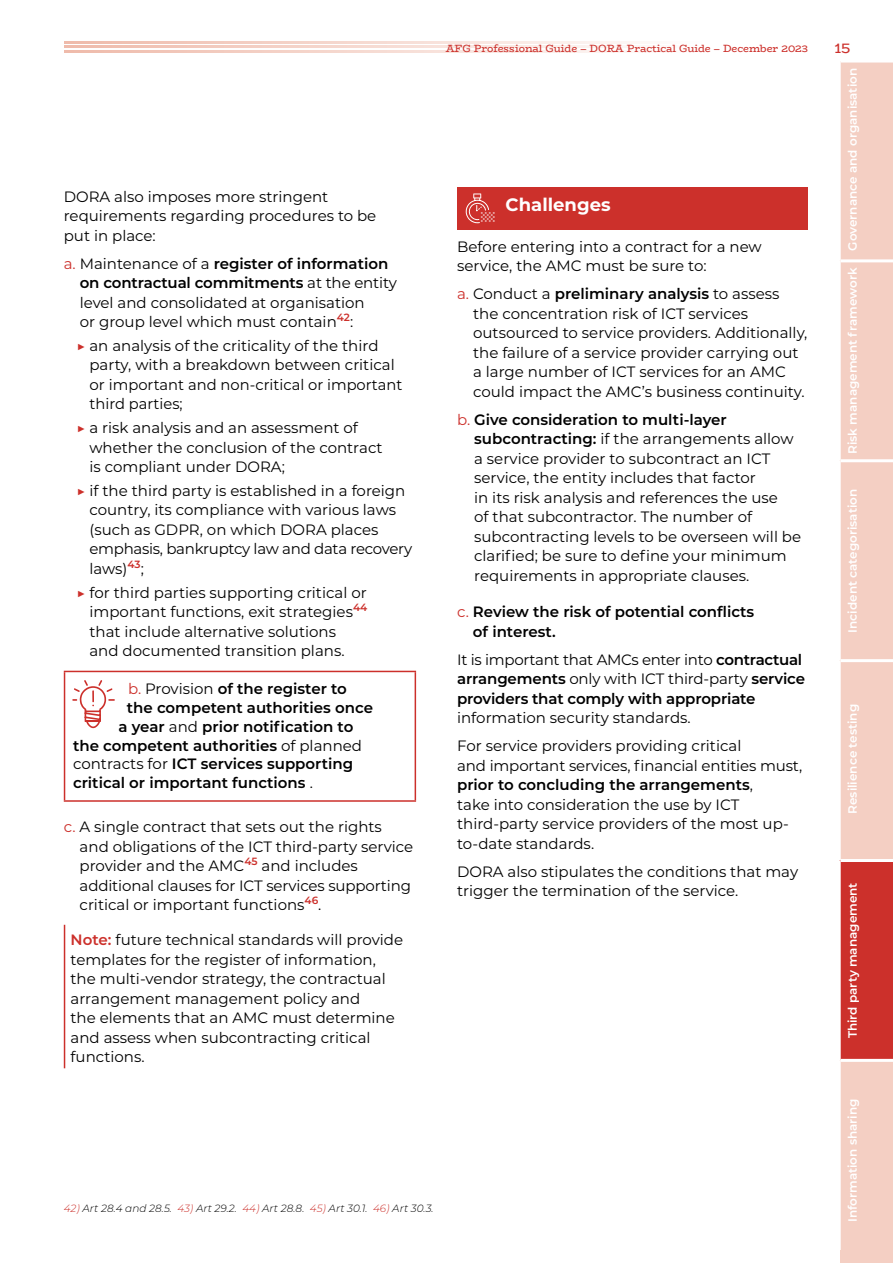
<style>
.page{position:relative;width:893px;height:1263px;background:#fff}
.page>*{position:absolute;margin:0;border:0;box-sizing:border-box;transform-origin:0 0}
.t1{font:700 18px "Montserrat";color:#fff}
.t2{font:15px/19.5px "Montserrat";color:#000}
.t3{font:600 15px/19.5px "Montserrat";color:#000}
.t4{font:15px "Bio Rhyme";color:#cc302b}
.t5{font:600 12px "Montserrat";color:#fff}
.t6{font:italic 300 10.5px "Montserrat";color:#000}
.t7{font:10.5px "Bio Rhyme";letter-spacing:-.005em;color:#cc302b}
.s1{color:#cc302b}
.s2{font-weight:600}
.s3{font-weight:400;color:#cc302b}
.s4{font-weight:400}
.s5{font-weight:600;color:#cc302b}
</style>
<div class="page">
<hr style="left:64px;top:50px;width:638px;height:2px;background:#efbbab">
<hr style="left:64px;top:46px;width:638px;height:2px;background:#efbbab">
<hr style="left:64px;top:41px;width:638px;height:3px;background:#efbbab">
<hr style="left:64px;top:671px;width:352px;height:1px;background:#cc302b">
<hr style="left:64px;top:672px;width:1px;height:128px;background:#cc302b">
<hr style="left:415px;top:672px;width:1px;height:128px;background:#cc302b">
<hr style="left:64px;top:800px;width:352px;height:2px;background:#cc302b">
<hr style="left:64px;top:925px;width:1px;height:143px;background:#cc302b">
<div style="left:457px;top:187px;width:351px;height:43px;background:#cc302b"></div>
<div style="left:841px;top:63px;width:52px;height:1188px;background:#f4cfc3"></div>
<div style="left:839px;top:860px;width:54px;height:200px;background:#cc302b"></div>
<hr style="left:838px;top:860px;width:3px;height:200px;background:#fff">
<hr style="left:841px;top:1059px;width:52px;height:3px;background:#fff">
<hr style="left:841px;top:859px;width:52px;height:3px;background:#fff">
<hr style="left:841px;top:659px;width:52px;height:3px;background:#fff">
<hr style="left:841px;top:459px;width:52px;height:3px;background:#fff">
<hr style="left:841px;top:259px;width:52px;height:3px;background:#fff">
<div style="left:841px;top:1251px;width:52px;height:12px;background:#f4cfc3"></div>
<svg style="left:72px;top:680px;width:43px;height:48px"></svg>
<svg style="left:466px;top:193px;width:29px;height:30px"></svg>
<p class="t2" style="left:64px;top:186px;width:314px">DORA also imposes more stringent requirements regarding procedures to be put in place:</p>
<p class="t2" style="left:80px;top:253px;width:319px;text-indent:-16px"><span class="s1">a.</span> Maintenance of a <span class="s2">register of information on contractual commitments</span> at the entity level and consolidated at organisation<br>or group level which must contain<sup>42</sup>:</p>
<p class="t2" style="left:89px;top:335px;width:315px;text-indent:-13px"><span class="s1">▶</span> an analysis of the criticality of the third party, with a breakdown between critical or important and non-critical or important third parties;</p>
<p class="t2" style="left:89px;top:418px;width:295px;text-indent:-13px"><span class="s1">▶</span> a risk analysis and an assessment of whether the conclusion of the contract is compliant under DORA;</p>
<p class="t2" style="left:89px;top:480px;width:324px;text-indent:-13px"><span class="s1">▶</span> if the third party is established in a foreign country, its compliance with various laws (such as GDPR, on which DORA places emphasis, bankruptcy law and data recovery laws)<sup>43</sup>;</p>
<p class="t2" style="left:89px;top:582px;width:279px;text-indent:-13px"><span class="s1">▶</span> for third parties supporting critical or important functions, exit strategies<sup>44 </sup>that include alternative solutions and documented transition plans.</p>
<p class="t3" style="left:128px;top:679px;width:220px"><span class="s3">b.</span> <span class="s4">Provision</span> of the register to</p>
<p class="t3" style="left:127px;top:697px;width:248px">the competent authorities once</p>
<p class="t3" style="left:119px;top:716px;width:236px">a year <span class="s4">and</span> prior notification to</p>
<p class="t3" style="left:73px;top:735px;width:291px">the competent authorities <span class="s4">of planned</span></p>
<p class="t3" style="left:73px;top:754px;width:282px"><span class="s4">contracts for</span> ICT services supporting</p>
<p class="t3" style="left:73px;top:772px;width:241px">critical or important functions <span class="s4">.</span></p>
<p class="t2" style="left:80px;top:817px;width:335px;text-indent:-16px"><span class="s1">c.</span> A single contract that sets out the rights and obligations of the ICT third-party service provider and the AMC<sup>45</sup> and includes additional clauses for ICT services supporting critical or important functions<sup>46</sup>.</p>
<p class="t2" style="left:71px;top:930px;width:334px"><span class="s5">Note:</span> future technical standards will provide templates for the register of information, the multi-vendor strategy, the contractual arrangement management policy and<br>the elements that an AMC must determine and assess when subcontracting critical functions.</p>
<p class="t7" style="left:446px;top:40px;width:364px">AFG Professional Guide – DORA Practical Guide – December 2023</p>
<p class="t4" style="left:834px;top:36px;width:18px">15</p>
<p class="t1" style="left:506px;top:191px;width:106px">Challenges</p>
<p class="t2" style="left:457px;top:236px;width:306px">Before entering into a contract for a new service, the AMC must be sure to:</p>
<p class="t2" style="left:473px;top:284px;width:336px;text-indent:-16px"><span class="s1">a.</span> Conduct a <span class="s2">preliminary analysis</span> to assess the concentration risk of ICT services outsourced to service providers. Additionally, the failure of a service provider carrying out a large number of ICT services for an AMC could impact the AMC’s business continuity.</p>
<p class="t2" style="left:474px;top:409px;width:328px;text-indent:-17px"><span class="s1">b.</span> <span class="s2">Give consideration to multi-layer subcontracting:</span> if the arrangements allow a service provider to subcontract an ICT service, the entity includes that factor<br>in its risk analysis and references the use<br>of that subcontractor. The number of subcontracting levels to be overseen will be clarified; be sure to define your minimum requirements in appropriate clauses.</p>
<p class="t3" style="left:473px;top:601px;width:283px;text-indent:-16px"><span class="s3">c.</span> Review the risk of potential conflicts of interest.</p>
<p class="t3" style="left:457px;top:649px;width:349px"><span class="s4">It is important that AMCs enter into</span> contractual arrangements <span class="s4">only with ICT third-party</span> service providers that comply with appropriate</p>
<p class="t2" style="left:457px;top:703px;width:286px;line-height:28px">information security standards.<br>For service providers providing critical</p>
<p class="t2" style="left:457px;top:755px;width:347px">and important services, financial entities must, <span class="s2">prior to concluding the arrangements</span>,<br>take into consideration the use by ICT third-party service providers of the most up&shy;to-date standards.</p>
<p class="t2" style="left:457px;top:861px;width:342px">DORA also stipulates the conditions that may trigger the termination of the service.</p>
<p class="t5" style="left:844px;top:251px;width:184px;rotate:-90deg">Governance and organisation</p>
<p class="t5" style="left:844px;top:454px;width:188px;rotate:-90deg">Risk management framework</p>
<p class="t5" style="left:844px;top:633px;width:145px;rotate:-90deg">Incident categorisation</p>
<p class="t5" style="left:844px;top:814px;width:111px;rotate:-90deg">Resilience testing</p>
<p class="t5" style="left:844px;top:1038px;width:157px;rotate:-90deg">Third party management</p>
<p class="t6" style="left:64px;top:1201px;width:371px"><span class="s1">42)</span> Art 28.4 and 28.5. <span class="s1">43)</span> Art 29.2. <span class="s1">44)</span> Art 28.8. <span class="s1">45)</span> Art 30.1. <span class="s1">46)</span> Art 30.3.</p>
<p class="t5" style="left:844px;top:1222px;width:125px;rotate:-90deg">Information sharing</p>
</div>
